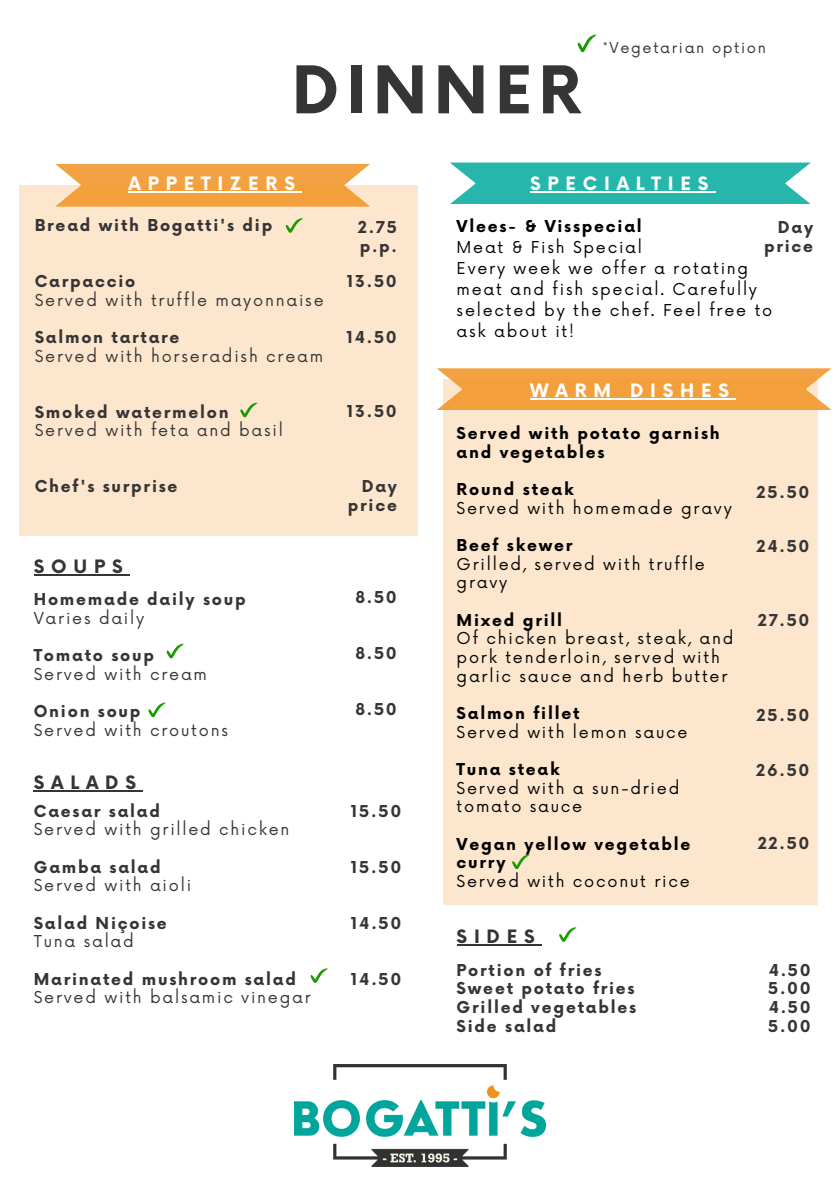
<style>
.page{position:relative;width:839px;height:1191px;background:#fff}
.page>*{position:absolute;margin:0;border:0;box-sizing:border-box;transform-origin:0 0}
.t1{font:700 64px "Now";letter-spacing:.1em;color:#373434}
.t2{font:700 18px "Now";letter-spacing:.375em;color:#fff}
.t3{font:700 18px "Now";letter-spacing:.375em;color:#373434}
.t4{font:700 16px/18.6px "Now";letter-spacing:.11em;color:#373434}
.t5{font:16px/18.6px "Now";letter-spacing:.11em;color:#000}
.t6{font:16px "Now";letter-spacing:.11em;color:#373434}
.t7{font:700 16px/18.6px "Now";letter-spacing:.11em;color:#000}
.t8{font:14.6px "Now";letter-spacing:.11em;color:#373434}
</style>
<div class="page">
<div style="left:19px;top:185px;width:399px;height:351px;background:#fce7ce"></div>
<svg style="left:240px;top:402px;width:18px;height:15px"></svg>
<svg style="left:285px;top:218px;width:18px;height:15px"></svg>
<hr style="left:456px;top:945px;width:85px;height:1px;background:#373434">
<svg style="left:55px;top:164px;width:315px;height:43px;background:#f3a84e"></svg>
<hr style="left:129px;top:191px;width:173px;height:2px;background:#fff">
<hr style="left:34px;top:574px;width:95px;height:2px;background:#373434">
<svg style="left:166px;top:643px;width:18px;height:15px"></svg>
<svg style="left:148px;top:702px;width:18px;height:15px"></svg>
<svg style="left:310px;top:968px;width:18px;height:15px"></svg>
<hr style="left:34px;top:790px;width:109px;height:2px;background:#373434">
<svg style="left:450px;top:163px;width:360px;height:41px;background:#36bbb1"></svg>
<hr style="left:530px;top:191px;width:185px;height:2px;background:#fff">
<div style="left:443px;top:379px;width:374px;height:525px;background:#fce7ce"></div>
<svg style="left:436px;top:368px;width:395px;height:42px;background:#f3a64b"></svg>
<hr style="left:530px;top:398px;width:205px;height:2px;background:#fff">
<svg style="left:512px;top:854px;width:18px;height:15px"></svg>
<svg style="left:559px;top:927px;width:18px;height:15px"></svg>
<svg style="left:577px;top:34px;width:20px;height:18px"></svg>
<img style="left:294px;top:1065px;width:251px;height:102px">
<h3 class="t1" style="left:292px;top:56px;width:291px">DINNER</h3>
<h3 class="t8" style="left:602px;top:40px;width:165px">*Vegetarian option</h3>
<p class="t2" style="left:129px;top:174px;width:168px">APPETIZERS</p>
<h3 class="t2" style="left:530px;top:174px;width:180px">SPECIALTIES</h3>
<p class="t4" style="left:35px;top:217px;width:239px">Bread with Bogatti's dip</p>
<p class="t4" style="left:35px;top:273px;width:102px">Carpaccio</p>
<h1 class="t6" style="left:35px;top:291px;width:290px">Served with truffle mayonnaise</h1>
<h2 class="t4" style="left:35px;top:329px;width:146px">Salmon tartare</h2>
<h3 class="t6" style="left:35px;top:347px;width:290px">Served with horseradish cream</h3>
<h3 class="t4" style="left:358px;top:219px;width:41px">2.75 p.p.</h3>
<h3 class="t4" style="left:347px;top:273px;width:52px">13.50</h3>
<h3 class="t4" style="left:346px;top:329px;width:52px">14.50</h3>
<p class="t7" style="left:456px;top:217px;width:187px">Vlees- &amp; Visspecial</p>
<h3 class="t5" style="left:456px;top:238px;width:187px">Meat &amp; Fish Special</h3>
<p class="t5" style="left:456px;top:258px;width:317px;line-height:21px">Every week we offer a rotating meat and fish special. Carefully selected by the chef. Feel free to ask about it!</p>
<h3 class="t4" style="left:764px;top:219px;width:51px;text-align:right">Day price</h3>
<p class="t2" style="left:530px;top:380px;width:200px">WARM DISHES</p>
<p class="t4" style="left:35px;top:404px;width:195px">Smoked watermelon</p>
<p class="t6" style="left:35px;top:422px;width:250px">Served with feta and basil</p>
<p class="t4" style="left:35px;top:478px;width:144px">Chef's surprise</p>
<p class="t3" style="left:34px;top:557px;width:90px">SOUPS</p>
<p class="t4" style="left:34px;top:591px;width:213px">Homemade daily soup</p>
<p class="t6" style="left:34px;top:609px;width:112px">Varies daily</p>
<p class="t4" style="left:34px;top:647px;width:122px">Tomato soup</p>
<p class="t6" style="left:34px;top:665px;width:175px">Served with cream</p>
<p class="t4" style="left:34px;top:703px;width:108px">Onion soup</p>
<p class="t6" style="left:34px;top:721px;width:196px">Served with croutons</p>
<p class="t3" style="left:34px;top:773px;width:104px">SALADS</p>
<h3 class="t4" style="left:34px;top:803px;width:128px">Caesar salad</h3>
<h3 class="t6" style="left:34px;top:821px;width:257px">Served with grilled chicken</h3>
<p class="t4" style="left:34px;top:859px;width:128px">Gamba salad</p>
<p class="t6" style="left:34px;top:877px;width:159px">Served with aioli</p>
<p class="t4" style="left:34px;top:915px;width:135px">Salad Niçoise</p>
<p class="t6" style="left:34px;top:933px;width:102px">Tuna salad</p>
<p class="t4" style="left:34px;top:971px;width:264px">Marinated mushroom salad</p>
<p class="t6" style="left:34px;top:989px;width:278px">Served with balsamic vinegar</p>
<h3 class="t4" style="left:347px;top:403px;width:52px">13.50</h3>
<h3 class="t4" style="left:348px;top:478px;width:51px;text-align:right">Day price</h3>
<p class="t4" style="left:355px;top:589px;width:43px">8.50</p>
<h2 class="t4" style="left:355px;top:645px;width:43px">8.50</h2>
<h3 class="t4" style="left:355px;top:701px;width:43px">8.50</h3>
<p class="t4" style="left:351px;top:803px;width:52px">15.50</p>
<p class="t4" style="left:351px;top:859px;width:52px">15.50</p>
<h3 class="t4" style="left:351px;top:915px;width:52px">14.50</h3>
<h3 class="t4" style="left:351px;top:971px;width:52px">14.50</h3>
<h2 class="t7" style="left:456px;top:425px;width:264px">Served with potato garnish and vegetables</h2>
<p class="t7" style="left:456px;top:481px;width:119px">Round steak</p>
<p class="t5" style="left:456px;top:499px;width:277px">Served with homemade gravy</p>
<p class="t7" style="left:456px;top:537px;width:117px">Beef skewer</p>
<h3 class="t5" style="left:456px;top:555px;width:250px">Grilled, served with truffle gravy</h3>
<h2 class="t7" style="left:456px;top:612px;width:107px">Mixed grill</h2>
<h3 class="t5" style="left:456px;top:630px;width:278px">Of chicken breast, steak, and pork tenderloin, served with garlic sauce and herb butter</h3>
<p class="t7" style="left:456px;top:705px;width:124px">Salmon fillet</p>
<p class="t5" style="left:456px;top:723px;width:232px">Served with lemon sauce</p>
<p class="t7" style="left:456px;top:761px;width:105px">Tuna steak</p>
<p class="t5" style="left:456px;top:779px;width:224px">Served with a sun-dried tomato sauce</p>
<p class="t7" style="left:456px;top:836px;width:235px">Vegan yellow vegetable curry</p>
<p class="t5" style="left:456px;top:873px;width:235px">Served with coconut rice</p>
<p class="t3" style="left:456px;top:927px;width:80px">SIDES</p>
<p class="t4" style="left:456px;top:962px;width:181px">Portion of fries<br>Sweet potato fries<br>Grilled vegetables<br>Side salad</p>
<p class="t4" style="left:756px;top:483px;width:54px">25.50</p>
<p class="t4" style="left:756px;top:538px;width:55px">24.50</p>
<p class="t4" style="left:757px;top:612px;width:53px">27.50</p>
<p class="t4" style="left:756px;top:707px;width:54px">25.50</p>
<p class="t4" style="left:756px;top:761px;width:55px">26.50</p>
<p class="t4" style="left:757px;top:835px;width:53px">22.50</p>
<h2 class="t4" style="left:768px;top:962px;width:44px;text-align:justify">4.50<br>5.00<br>4.50<br>5.00</h2>
</div>
